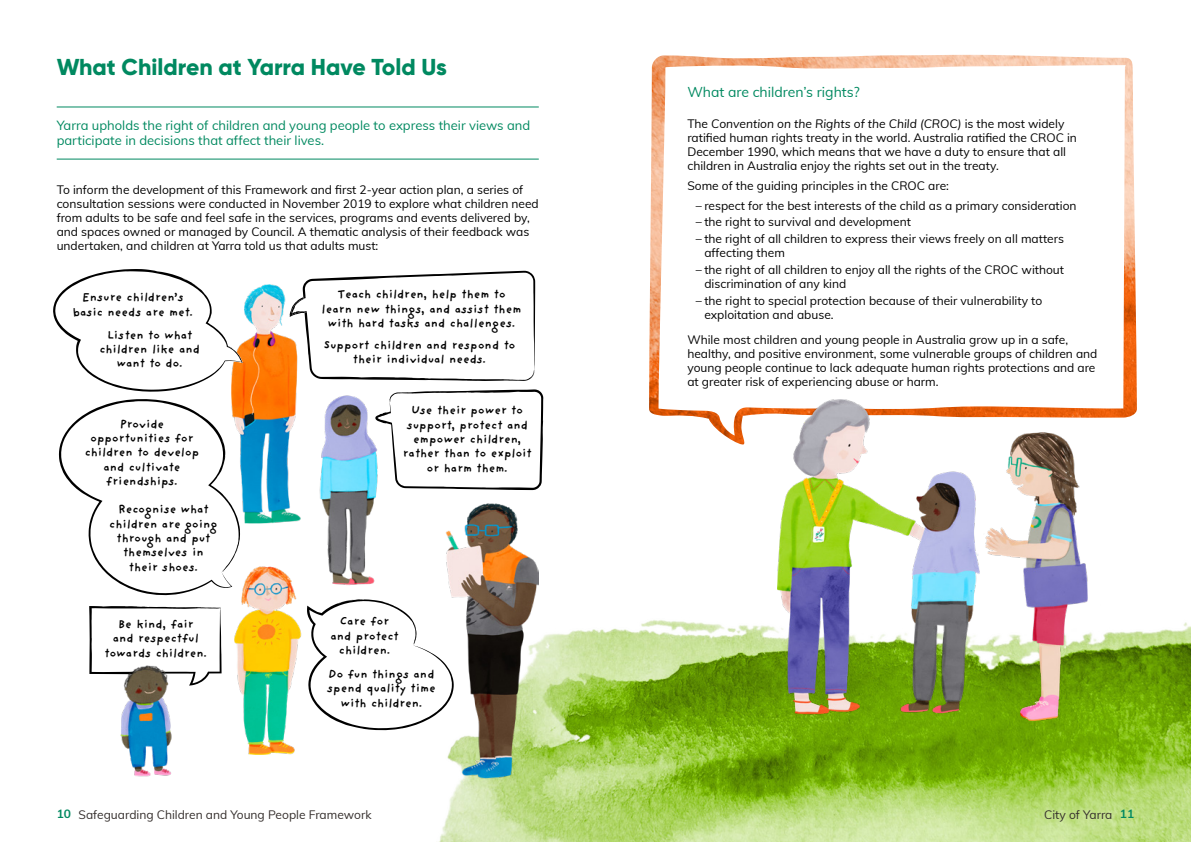
<style>
.page{position:relative;width:1191px;height:842px;background:#fff}
.page>*{position:absolute;margin:0;border:0;box-sizing:border-box;transform-origin:0 0}
.t1{font:800 23px "Gilroy";color:#008960}
.t2{font:14px "Muli";color:#008960}
.t3{font:13px/15px "Muli";color:#008960}
.t4{font:12px/14px "Muli";color:#000}
.t5{font:700 12px/14.4px "Providence Sans Pro";color:#000;text-align:center}
.t6{font:12px "Muli";color:#332d2b}
.s1{font-style:italic}
.s2{font-weight:300}
.s3{font-weight:700;color:#008960}
</style>
<div class="page">
<hr style="left:57px;top:107px;width:482px;height:1px;background:#008960">
<hr style="left:57px;top:159px;width:482px;height:1px;background:#008960">
<img style="left:231px;top:284px;width:70px;height:239px">
<img style="left:319px;top:395px;width:58px;height:190px">
<img style="left:234px;top:566px;width:68px;height:189px">
<svg style="left:290px;top:271px;width:245px;height:110px"></svg>
<svg style="left:59px;top:398px;width:181px;height:198px"></svg>
<svg style="left:375px;top:389px;width:168px;height:101px"></svg>
<svg style="left:89px;top:606px;width:133px;height:80px"></svg>
<img style="left:115px;top:665px;width:67px;height:112px">
<svg style="left:307px;top:599px;width:129px;height:131px"></svg>
<svg style="left:53px;top:269px;width:192px;height:123px"></svg>
<img style="left:439px;top:620px;width:752px;height:222px">
<img style="left:436px;top:503px;width:102px;height:277px">
<img style="left:649px;top:55px;width:487px;height:390px">
<img style="left:777px;top:400px;width:323px;height:320px">
<h1 class="t1" style="left:57px;top:53px;width:392px">What Children at Yarra Have Told Us</h1>
<p class="t3" style="left:57px;top:117px;width:475px">Yarra upholds the right of children and young people to express their views and participate in decisions that affect their lives.</p>
<p class="t4" style="left:57px;top:182px;width:483px">To inform the development of this Framework and first 2-year action plan, a series of consultation sessions were conducted in November 2019 to explore what children need from adults to be safe and feel safe in the services, programs and events delivered by, and spaces owned or managed by Council. A thematic analysis of their feedback was undertaken, and children at Yarra told us that adults must:</p>
<p class="t5" style="left:73px;top:290px;width:122px">Ensure children’s basic needs are met.</p>
<p class="t5" style="left:99px;top:327px;width:102px">Listen to what children like and want to do.</p>
<p class="t5" style="left:85px;top:416px;width:116px">Provide opportunities for children to develop and cultivate friendships.</p>
<p class="t5" style="left:109px;top:502px;width:110px">Recognise what children are going through and put themselves in their shoes.</p>
<p class="t5" style="left:321px;top:287px;width:201px">Teach children, help them to learn new things, and assist them with hard tasks and challenges.</p>
<p class="t5" style="left:323px;top:338px;width:193px">Support children and respond to their individual needs.</p>
<p class="t5" style="left:403px;top:403px;width:130px">Use their power to support, protect and empower children, rather than to exploit or harm them.</p>
<p class="t5" style="left:105px;top:616px;width:104px">Be kind, fair<br>and respectful towards children.</p>
<p class="t5" style="left:330px;top:614px;width:70px">Care for and protect children.</p>
<p class="t5" style="left:327px;top:667px;width:110px">Do fun things and spend quality time with children.</p>
<p class="t2" style="left:687px;top:82px;width:174px">What are children’s rights?</p>
<p class="t4" style="left:687px;top:116px;width:391px">The <span class="s1">Convention on the Rights of the Child (CROC)</span> is the most widely ratified human rights treaty in the world. Australia ratified the CROC in December 1990, which means that we have a duty to ensure that all children in Australia enjoy the rights set out in the treaty.</p>
<p class="t4" style="left:687px;top:178px;width:263px">Some of the guiding principles in the CROC are:</p>
<p class="t4" style="left:696px;top:198px;width:382px"><span class="s2">–</span> respect for the best interests of the child as a primary consideration</p>
<p class="t4" style="left:696px;top:215px;width:216px"><span class="s2">–</span> the right to survival and development</p>
<p class="t4" style="left:704px;top:231px;width:361px;text-indent:-9px"><span class="s2">–</span> the right of all children to express their views freely on all matters affecting them</p>
<p class="t4" style="left:704px;top:262px;width:361px;text-indent:-9px"><span class="s2">–</span> the right of all children to enjoy all the rights of the CROC without discrimination of any kind</p>
<p class="t4" style="left:704px;top:293px;width:339px;text-indent:-9px"><span class="s2">–</span> the right to special protection because of their vulnerability to exploitation and abuse.</p>
<p class="t4" style="left:687px;top:332px;width:411px">While most children and young people in Australia grow up in a safe, healthy, and positive environment, some vulnerable groups of children and young people continue to lack adequate human rights protections and are at greater risk of experiencing abuse or harm.</p>
<p class="t6" style="left:57px;top:806px;width:316px"><span class="s3">10</span> Safeguarding Children and Young People Framework</p>
<p class="t6" style="left:1044px;top:806px;width:92px">City of Yarra <span class="s3">11</span></p>
</div>
